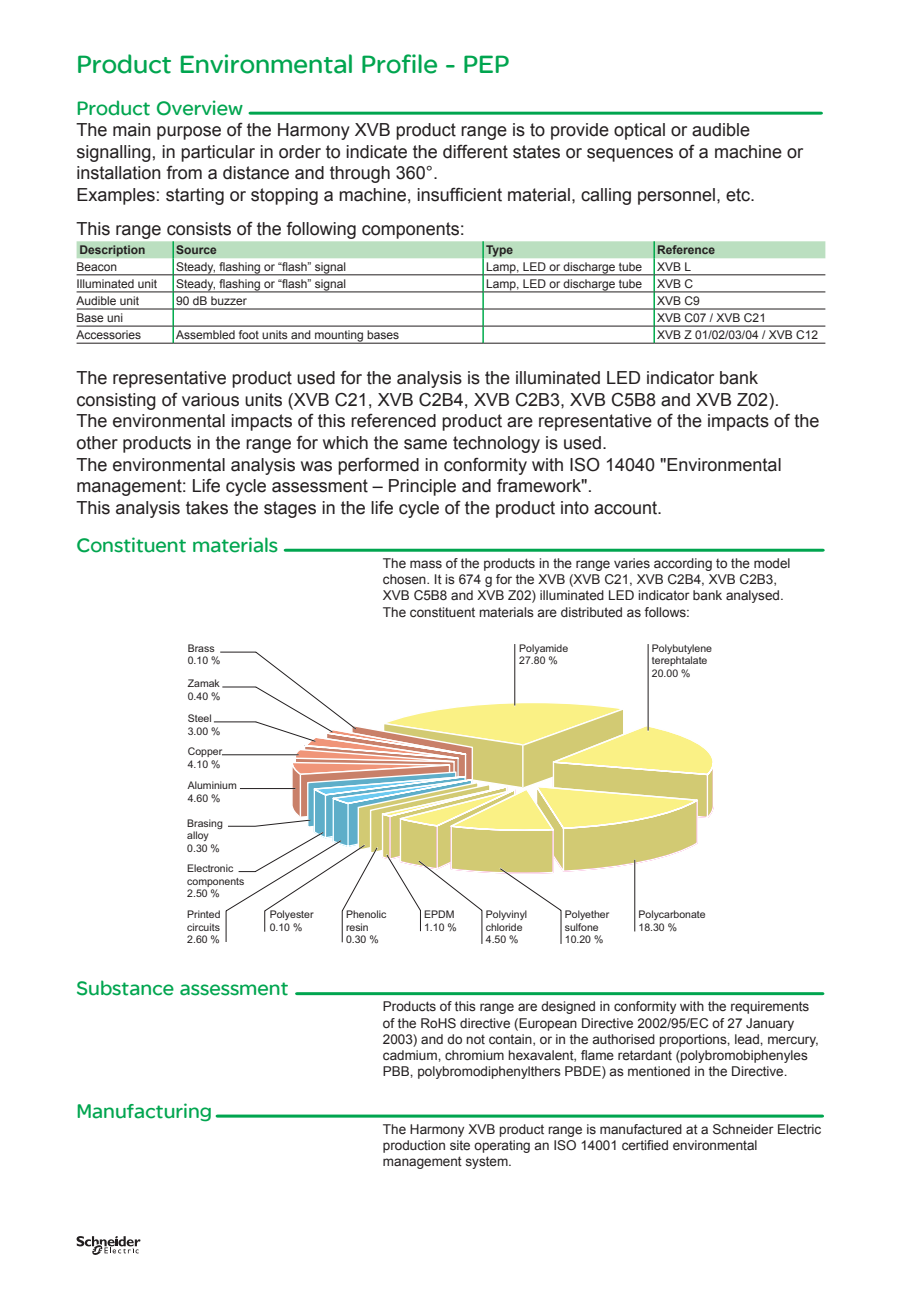
<style>
.page{position:relative;width:919px;height:1289px;background:#fff}
.page>*{position:absolute;margin:0;border:0;box-sizing:border-box;transform-origin:0 0}
.t1{font:27px "SE Optimist Semi";color:#00a54f}
.t2{font:21px "SE Optimist Semi";color:#00a54f}
.t3{font:18px/21.6px "Arial";color:#231f20}
.t4{font:13.5px/16.2px "Arial";color:#231f20}
.t5{font:12px "Arial";color:#231f20}
.t6{font:700 12px "Arial";color:#231f20}
.t7{font:10.5px/12.6px "Arial";color:#231f20}
</style>
<div class="page">
<svg style="left:248px;top:112px;width:574px;height:3px;background:#1daf63"></svg>
<hr style="left:77px;top:343px;width:96px;height:1px;background:#231f20">
<hr style="left:483px;top:343px;width:171px;height:1px;background:#231f20">
<hr style="left:173px;top:343px;width:310px;height:1px;background:#231f20">
<svg style="left:77px;top:241px;width:748px;height:102px"></svg>
<hr style="left:654px;top:274px;width:171px;height:1px;background:#231f20">
<hr style="left:654px;top:292px;width:171px;height:1px;background:#231f20">
<hr style="left:654px;top:309px;width:171px;height:1px;background:#231f20">
<hr style="left:654px;top:326px;width:171px;height:1px;background:#231f20">
<hr style="left:654px;top:343px;width:171px;height:1px;background:#231f20">
<svg style="left:284px;top:548px;width:540px;height:3px;background:#3ebb7a"></svg>
<hr style="left:647px;top:644px;width:1px;height:86px;background:#231f20">
<hr style="left:514px;top:644px;width:1px;height:61px;background:#231f20">
<svg style="left:213px;top:650px;width:501px;height:294px"></svg>
<svg style="left:295px;top:992px;width:529px;height:3px;background:#0faa59"></svg>
<svg style="left:215px;top:1114px;width:609px;height:3px;background:#30b670"></svg>
<svg style="left:77px;top:1236px;width:63px;height:18px"></svg>
<h1 class="t1" style="left:77px;top:48px;width:434px">Product Environmental Profile - PEP</h1>
<p class="t2" style="left:77px;top:96px;width:168px">Product Overview</p>
<p class="t3" style="left:77px;top:119px;width:728px">The main purpose of the Harmony XVB product range is to provide optical or audible signalling, in particular in order to indicate the different states or sequences of a machine or installation from a distance and through 360°.<br>Examples: starting or stopping a machine, insufficient material, calling personnel, etc.</p>
<p class="t3" style="left:77px;top:218px;width:390px">This range consists of the following components:</p>
<p class="t6" style="left:80px;top:242px;width:68px">Description</p>
<p class="t6" style="left:176px;top:242px;width:42px">Source</p>
<p class="t6" style="left:486px;top:242px;width:29px">Type</p>
<p class="t6" style="left:657px;top:242px;width:60px">Reference</p>
<p class="t5" style="left:77px;top:259px;width:42px">Beacon</p>
<p class="t5" style="left:176px;top:259px;width:171px">Steady, flashing or “flash” signal</p>
<p class="t5" style="left:486px;top:259px;width:206px">Lamp, LED or discharge tube XVB L</p>
<p class="t5" style="left:77px;top:276px;width:82px">Illuminated unit</p>
<p class="t5" style="left:176px;top:276px;width:171px">Steady, flashing or “flash” signal</p>
<p class="t5" style="left:486px;top:276px;width:208px">Lamp, LED or discharge tube XVB C</p>
<p class="t5" style="left:77px;top:293px;width:64px">Audible unit</p>
<p class="t5" style="left:176px;top:293px;width:72px">90 dB buzzer</p>
<p class="t5" style="left:657px;top:293px;width:44px">XVB C9</p>
<p class="t5" style="left:77px;top:310px;width:48px">Base uni</p>
<p class="t5" style="left:657px;top:310px;width:110px">XVB C07 / XVB C21</p>
<p class="t5" style="left:77px;top:327px;width:66px">Accessories</p>
<p class="t5" style="left:176px;top:327px;width:224px">Assembled foot units and mounting bases</p>
<p class="t5" style="left:657px;top:327px;width:162px">XVB Z 01/02/03/04 / XVB C12</p>
<p class="t3" style="left:77px;top:367px;width:744px">The representative product used for the analysis is the illuminated LED indicator bank consisting of various units (XVB C21, XVB C2B4, XVB C2B3, XVB C5B8 and XVB Z02).<br>The environmental impacts of this referenced product are representative of the impacts of the other products in the range for which the same technology is used.<br>The environmental analysis was performed in conformity with ISO 14040 "Environmental management: Life cycle assessment – Principle and framework".<br>This analysis takes the stages in the life cycle of the product into account.</p>
<p class="t2" style="left:77px;top:533px;width:203px">Constituent materials</p>
<p class="t4" style="left:383px;top:555px;width:409px">The mass of the products in the range varies according to the model chosen. It is 674 g for the XVB (XVB C21, XVB C2B4, XVB C2B3, XVB C5B8 and XVB Z02) illuminated LED indicator bank analysed.<br>The constituent materials are distributed as follows:</p>
<p class="t7" style="left:652px;top:641px;width:62px">Polybutylene terephtalate<br>20.00 %</p>
<p class="t7" style="left:188px;top:641px;width:34px">Brass<br>0.10 %</p>
<p class="t7" style="left:519px;top:641px;width:51px">Polyamide<br>27.80 %</p>
<p class="t7" style="left:188px;top:677px;width:34px">Zamak<br>0.40 %</p>
<p class="t7" style="left:188px;top:712px;width:34px">Steel<br>3.00 %</p>
<p class="t7" style="left:188px;top:745px;width:36px">Copper<br>4.10 %</p>
<p class="t7" style="left:188px;top:779px;width:51px">Aluminium<br>4.60 %</p>
<p class="t7" style="left:187px;top:816px;width:37px">Brasing alloy<br>0.30 %</p>
<p class="t7" style="left:187px;top:862px;width:59px">Electronic components<br>2.50 %</p>
<p class="t7" style="left:187px;top:908px;width:35px;text-align:justify">Printed circuits 2.60 %</p>
<p class="t7" style="left:270px;top:908px;width:45px">Polyester<br>0.10 %</p>
<p class="t7" style="left:638px;top:908px;width:69px">Polycarbonate<br>18.30 %</p>
<p class="t7" style="left:346px;top:908px;width:42px">Phenolic resin<br>0.30 %</p>
<p class="t7" style="left:424px;top:908px;width:34px">EPDM<br>1.10 %</p>
<p class="t7" style="left:486px;top:908px;width:43px">Polyvinyl chloride<br>4.50 %</p>
<p class="t7" style="left:565px;top:908px;width:46px">Polyether sulfone<br>10.20 %</p>
<p class="t2" style="left:77px;top:976px;width:213px">Substance assessment</p>
<p class="t2" style="left:77px;top:1098px;width:137px">Manufacturing</p>
<p class="t4" style="left:383px;top:998px;width:437px">Products of this range are designed in conformity with the requirements of the RoHS directive (European Directive 2002/95/EC of 27 January 2003) and do not contain, or in the authorised proportions, lead, mercury, cadmium, chromium hexavalent, flame retardant (polybromobiphenyles PBB, polybromodiphenylthers PBDE) as mentioned in the Directive.</p>
<p class="t4" style="left:383px;top:1121px;width:440px">The Harmony XVB product range is manufactured at a Schneider Electric production site operating an ISO 14001 certified environmental management system.</p>
</div>
